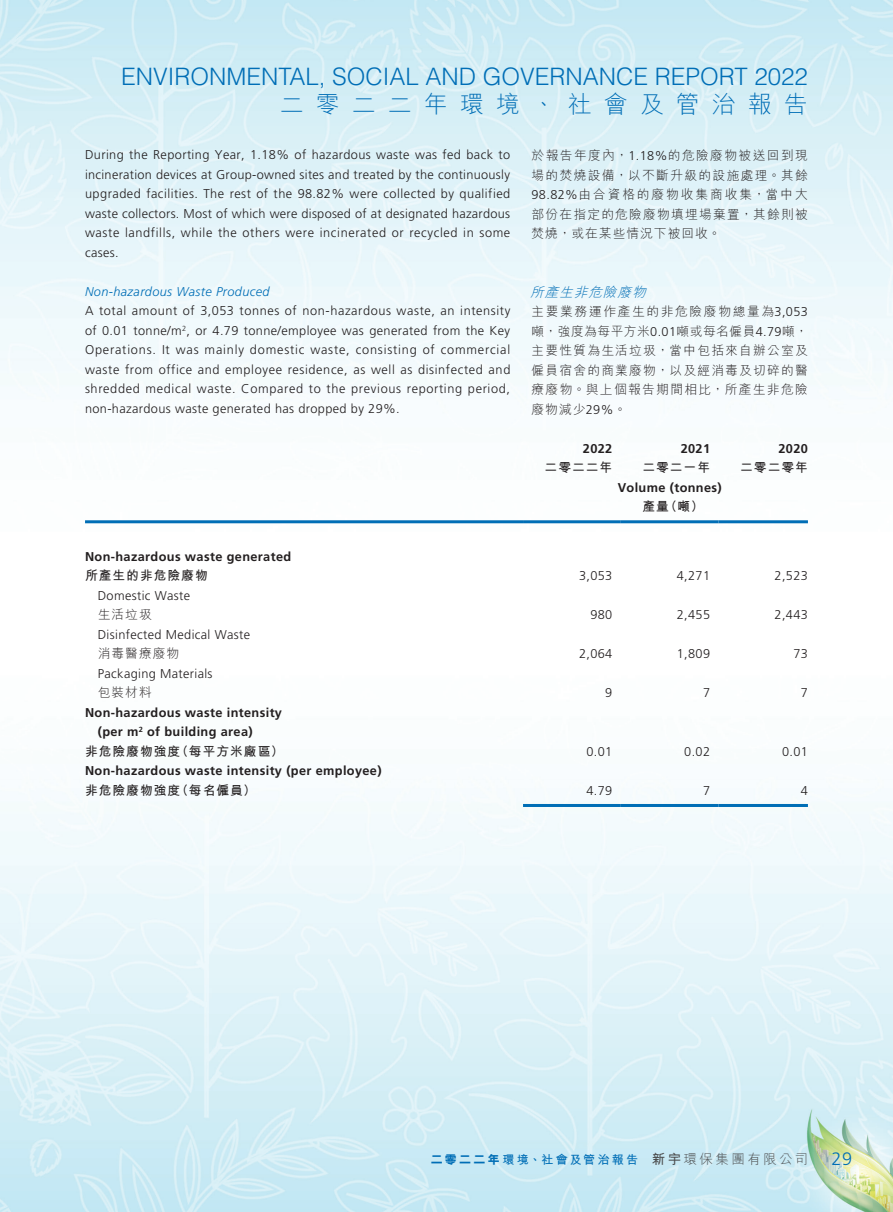
<style>
.page{position:relative;width:893px;height:1212px;background:#fff}
.page>*{position:absolute;margin:0;border:0;box-sizing:border-box;transform-origin:0 0}
.t1{font:300 24px "Helvetica LT Std";color:#006eb6}
.t2{font:300 24px "M Hei HK";letter-spacing:.5em;color:#006eb6}
.t3{font:300 18px "Frutiger LT Std";color:#006eb6}
._03_H3_C{font:italic 300 13.5px "M Hei HK";color:#006eb6}
._00_txt{font:300 12.75px/19.5px "Frutiger LT Std";letter-spacing:.05em;color:#231f20;text-align:justify}
._00_txt_C{font:300 12.75px/19.5px "M Hei HK";letter-spacing:.095em;color:#231f20;text-align:justify}
._50_Table_txt{font:700 12.75px/19.5px "Frutiger LT Std";letter-spacing:.03em;color:#231f20}
._50_Table_txt-2{font:300 12.75px "Frutiger LT Std";letter-spacing:.03em;color:#231f20}
._50_Table_txt-3{font:700 12.75px "M Hei HK";letter-spacing:.08em;color:#231f20}
._03_H3{font:italic 300 12.75px "Frutiger LT Std";letter-spacing:.03em;color:#006eb6}
._50_Table_txt-4{font:300 12.75px "M Hei HK";letter-spacing:.08em;color:#231f20}
.t4{font:700 12px "M Hei HK";letter-spacing:.185em;color:#006eb6}
.s1{font-family:"Frutiger LT Std"}
.s2{font-weight:800}
.s3{font-size:13.5px;color:#4b4c4d}
.s4{font-weight:300;font-size:13.5px;color:#4b4c4d}
</style>
<div class="page">
<img style="left:0;top:0;width:893px;height:1212px">
<hr style="left:85px;top:520px;width:438px;height:3px;background:#006eb6">
<hr style="left:523px;top:520px;width:98px;height:3px;background:#006eb6">
<hr style="left:621px;top:520px;width:98px;height:3px;background:#006eb6">
<hr style="left:719px;top:520px;width:89px;height:3px;background:#006eb6">
<hr style="left:523px;top:804px;width:98px;height:3px;background:#006eb6">
<hr style="left:621px;top:804px;width:98px;height:3px;background:#006eb6">
<hr style="left:719px;top:804px;width:89px;height:3px;background:#006eb6">
<h1 class="t1" style="left:121px;top:61px;width:688px">ENVIRONMENTAL, SOCIAL AND GOVERNANCE REPORT 2022</h1>
<h1 class="t2" style="left:280px;top:88px;width:529px">二零二二年環境、社會及管治報告</h1>
<p class="_00_txt" style="left:85px;top:145px;width:427px">During the Reporting Year, 1.18% of hazardous waste was fed back to incineration devices at Group-owned sites and treated by the continuously upgraded facilities. The rest of the 98.82% were collected by qualified waste collectors. Most of which were disposed of at designated hazardous waste landfills, while the others were incinerated or recycled in some cases.</p>
<p class="_03_H3" style="left:85px;top:284px;width:186px">Non-hazardous Waste Produced</p>
<p class="_00_txt" style="left:85px;top:301px;width:427px">A total amount of 3,053 tonnes of non-hazardous waste, an intensity of 0.01 tonne/m<sup>2</sup>, or 4.79 tonne/employee was generated from the Key Operations. It was mainly domestic waste, consisting of commercial waste from office and employee residence, as well as disinfected and shredded medical waste. Compared to the previous reporting period, non-hazardous waste generated has dropped by 29%.</p>
<p class="_00_txt_C" style="left:531px;top:145px;width:278px">於報告年度內，<span class="s1">1.18%</span>的危險廢物被送回到現場的焚燒設備，以不斷升級的設施處理。其餘<span class="s1">98.82%</span>由合資格的廢物收集商收集，當中大部份在指定的危險廢物填埋場棄置，其餘則被焚燒，或在某些情況下被回收。</p>
<p class="_03_H3_C" style="left:530px;top:283px;width:122px">所產生非危險廢物</p>
<p class="_00_txt_C" style="left:531px;top:301px;width:278px">主要業務運作產生的非危險廢物總量為<span class="s1">3,053</span>噸，強度為每平方米<span class="s1">0.01</span>噸或每名僱員<span class="s1">4.79</span>噸，主要性質為生活垃圾，當中包括來自辦公室及僱員宿舍的商業廢物，以及經消毒及切碎的醫療廢物。與上個報告期間相比，所產生非危險廢物減少<span class="s1">29%</span>。</p>
<p class="_50_Table_txt" style="left:583px;top:438px;width:31px">2022</p>
<p class="_50_Table_txt" style="left:681px;top:438px;width:31px">2021</p>
<p class="_50_Table_txt" style="left:778px;top:438px;width:31px">2020</p>
<p class="_50_Table_txt-3" style="left:545px;top:458px;width:69px">二零二二年</p>
<p class="_50_Table_txt-3" style="left:642px;top:458px;width:69px">二零二一年</p>
<p class="_50_Table_txt-3" style="left:740px;top:458px;width:69px">二零二零年</p>
<p class="_50_Table_txt" style="left:618px;top:477px;width:106px">Volume (tonnes)</p>
<p class="_50_Table_txt-3" style="left:642px;top:497px;width:63px">產量（噸）</p>
<p class="_50_Table_txt" style="left:85px;top:546px;width:208px">Non-hazardous waste generated</p>
<p class="_50_Table_txt-3" style="left:85px;top:566px;width:124px">所產生的非危險廢物</p>
<p class="_50_Table_txt-2" style="left:579px;top:568px;width:35px">3,053</p>
<p class="_50_Table_txt-2" style="left:677px;top:568px;width:35px">4,271</p>
<p class="_50_Table_txt-2" style="left:775px;top:568px;width:35px">2,523</p>
<p class="_50_Table_txt-2" style="left:98px;top:588px;width:94px">Domestic Waste</p>
<p class="_50_Table_txt-4" style="left:98px;top:605px;width:55px">生活垃圾</p>
<p class="_50_Table_txt-2" style="left:590px;top:607px;width:23px">980</p>
<p class="_50_Table_txt-2" style="left:677px;top:607px;width:35px">2,455</p>
<p class="_50_Table_txt-2" style="left:775px;top:607px;width:35px">2,443</p>
<p class="_50_Table_txt-2" style="left:98px;top:627px;width:154px">Disinfected Medical Waste</p>
<p class="_50_Table_txt-4" style="left:98px;top:644px;width:83px">消毒醫療廢物</p>
<p class="_50_Table_txt-2" style="left:579px;top:646px;width:35px">2,064</p>
<p class="_50_Table_txt-2" style="left:677px;top:646px;width:35px">1,809</p>
<p class="_50_Table_txt-2" style="left:793px;top:646px;width:16px">73</p>
<p class="_50_Table_txt-2" style="left:98px;top:666px;width:116px">Packaging Materials</p>
<p class="_50_Table_txt-4" style="left:98px;top:683px;width:55px">包裝材料</p>
<p class="_50_Table_txt-2" style="left:605px;top:685px;width:9px">9</p>
<p class="_50_Table_txt-2" style="left:703px;top:685px;width:9px">7</p>
<p class="_50_Table_txt-2" style="left:801px;top:685px;width:9px">7</p>
<p class="_50_Table_txt" style="left:98px;top:702px;width:186px;text-indent:-13px">Non-hazardous waste intensity (per m<sup>2</sup> of building area)</p>
<p class="_50_Table_txt-3" style="left:85px;top:742px;width:200px">非危險廢物強度（每平方米廠區）</p>
<p class="_50_Table_txt-2" style="left:586px;top:744px;width:27px">0.01</p>
<p class="_50_Table_txt-2" style="left:684px;top:744px;width:27px">0.02</p>
<p class="_50_Table_txt-2" style="left:782px;top:744px;width:27px">0.01</p>
<p class="_50_Table_txt" style="left:85px;top:761px;width:298px">Non-hazardous waste intensity (per employee)</p>
<p class="_50_Table_txt-3" style="left:85px;top:781px;width:172px">非危險廢物強度（每名僱員）</p>
<p class="_50_Table_txt-2" style="left:586px;top:783px;width:27px">4.79</p>
<p class="_50_Table_txt-2" style="left:703px;top:783px;width:9px">7</p>
<p class="_50_Table_txt-2" style="left:801px;top:783px;width:9px">4</p>
<p class="t4" style="left:431px;top:1151px;width:379px"><span class="s2">二零二二年</span>環境、社會及管治報告 <span class="s3">新宇</span><span class="s4">環保集團有限公司</span></p>
<h2 class="t3" style="left:831px;top:1149px;width:22px">29</h2>
</div>
